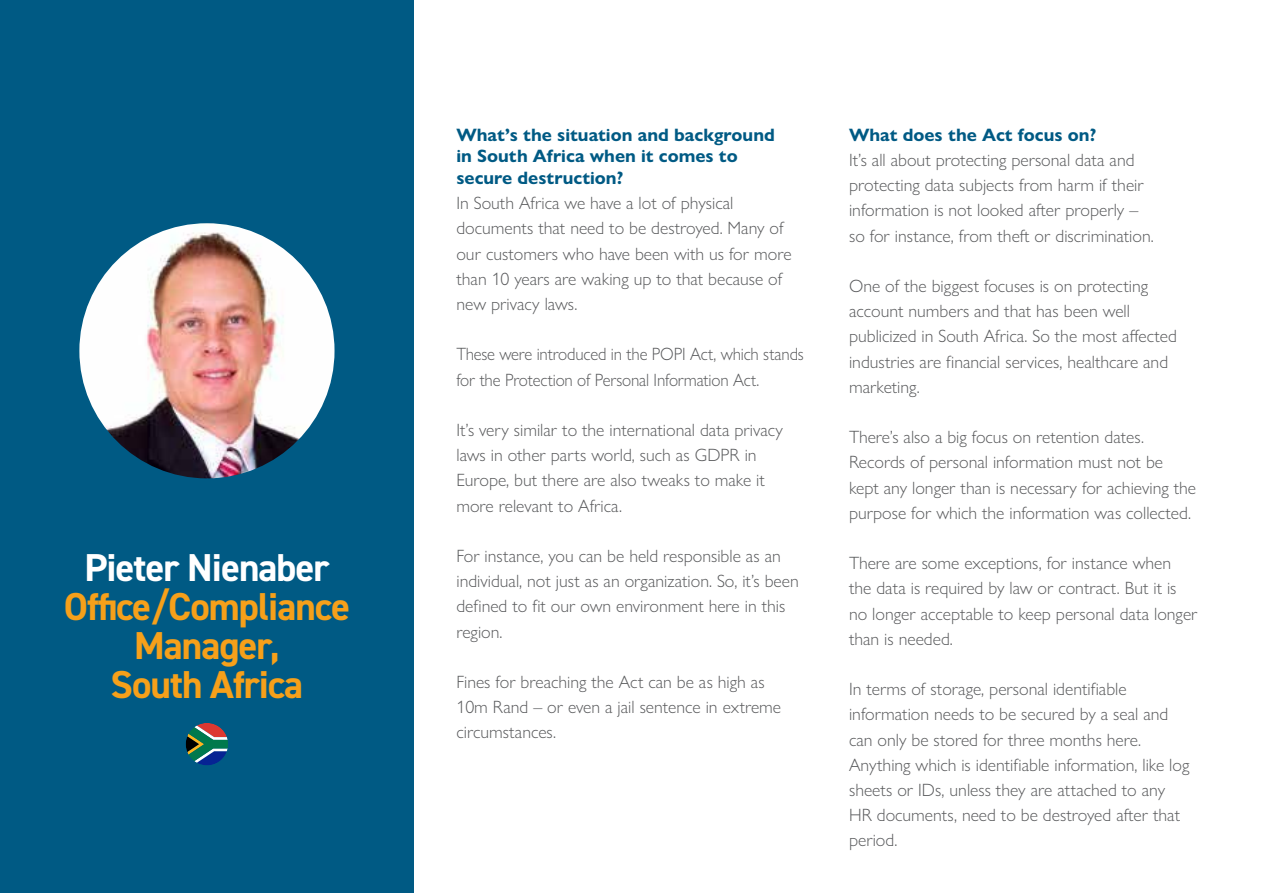
<style>
.page{position:relative;width:1263px;height:893px;background:#fff}
.page>*{position:absolute;margin:0;border:0;box-sizing:border-box;transform-origin:0 0}
.t1{font:700 39px/39px "DIN2014";letter-spacing:-.025em;color:#f6a01a;text-align:center}
.t2{font:700 39px "DIN2014";letter-spacing:-.025em;color:#fff}
.t3{font:700 18px/21.6px "Gill Sans Nova";color:#005a84}
.t4{font:300 17.85px/25.2px "Gill Sans Nova";color:#58595b}
.t5{font:300 17.85px/25.2px "Gill Sans Nova";color:#58595b;scale:.95 1}
</style>
<div class="page">
<div style="left:0;top:0;width:414px;height:893px;background:#005a84"></div>
<img style="left:79px;top:223px;width:255px;height:255px;border-radius:128px">
<svg style="left:186px;top:723px;width:42px;height:42px"></svg>
<h1 class="t2" style="left:84px;top:542px;width:247px">Pieter Nienaber</h1>
<h1 class="t1" style="left:64px;top:587px;width:288px">Office/Compliance<br>Manager,<br>South Africa</h1>
<p class="t3" style="left:456px;top:124px;width:320px">What’s the situation and background in South Africa when it comes to secure destruction?</p>
<p class="t4" style="left:456px;top:190px;width:337px">In South Africa we have a lot of physical documents that need to be destroyed. Many of our customers who have been with us for more than 10 years are waking up to that because of new privacy laws.</p>
<p class="t5" style="left:456px;top:341px;width:367px">These were introduced in the POPI Act, which stands for the Protection of Personal Information Act.</p>
<p class="t4" style="left:456px;top:417px;width:328px">It’s very similar to the international data privacy laws in other parts world, such as GDPR in Europe, but there are also tweaks to make it more relevant to Africa.</p>
<p class="t4" style="left:456px;top:543px;width:344px">For instance, you can be held responsible as an individual, not just as an organization. So, it’s been defined to fit our own environment here in this region.</p>
<p class="t4" style="left:456px;top:669px;width:326px">Fines for breaching the Act can be as high as<br>10m Rand – or even a jail sentence in extreme circumstances.</p>
<p class="t3" style="left:849px;top:124px;width:249px">What does the Act focus on?</p>
<p class="t4" style="left:849px;top:147px;width:306px">It’s all about protecting personal data and protecting data subjects from harm if their information is not looked after properly – so for instance, from theft or discrimination.</p>
<p class="t4" style="left:849px;top:273px;width:329px">One of the biggest focuses is on protecting account numbers and that has been well publicized in South Africa. So the most affected industries are financial services, healthcare and marketing.</p>
<p class="t4" style="left:849px;top:424px;width:348px">There’s also a big focus on retention dates.<br>Records of personal information must not be kept any longer than is necessary for achieving the purpose for which the information was collected.</p>
<p class="t4" style="left:849px;top:550px;width:350px">There are some exceptions, for instance when the data is required by law or contract. But it is no longer acceptable to keep personal data longer than is needed.</p>
<p class="t4" style="left:849px;top:676px;width:342px">In terms of storage, personal identifiable information needs to be secured by a seal and can only be stored for three months here.<br>Anything which is identifiable information, like log sheets or IDs, unless they are attached to any HR documents, need to be destroyed after that period.</p>
</div>
